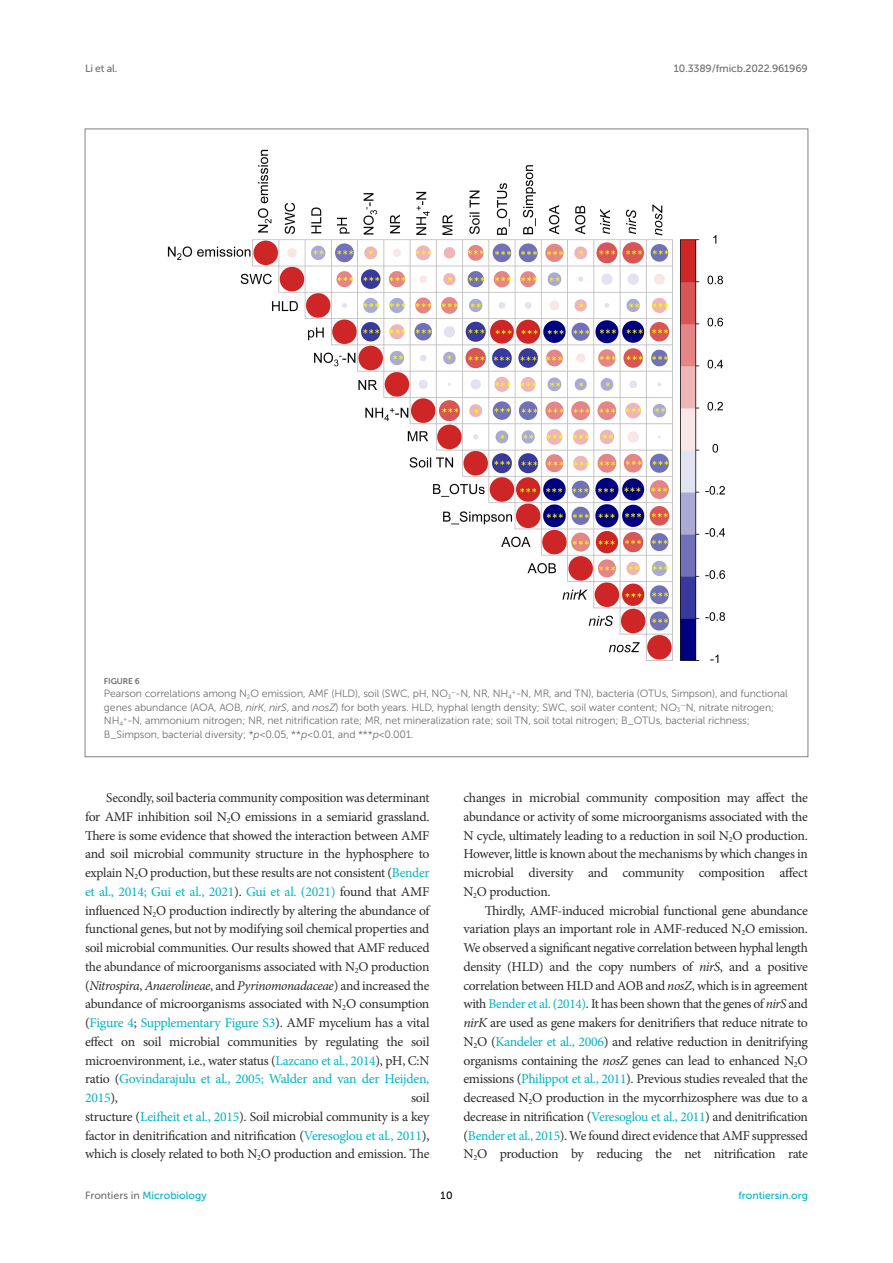
<style>
.page{position:relative;width:893px;height:1263px;background:#fff}
.page>*{position:absolute;margin:0;border:0;box-sizing:border-box;transform-origin:0 0}
.TEXT{font:13.5px/18.8px "Minion Pro";letter-spacing:-.025em;color:#2b2b2a;text-align:justify}
.FIG_LEG{font:10.5px/13.5px "Museo Sans 300";letter-spacing:-.01em;color:#706f70}
.t1{font:10.5px "Museo Sans 500";color:#00b4c4}
.t2{font:10.5px "Museo Sans 500";letter-spacing:-.015em;color:#706f70}
.t3{font:10.5px "Museo Sans 500";color:#000}
.FIG_HD{font:8.25px "Museo Sans 700";letter-spacing:-.01em;color:#706f70}
.s1{font-style:italic}
.s2{color:#00b4c4}
.s3{color:#706f70}
</style>
<div class="page">
<img style="left:167px;top:149px;width:559px;height:514px">
<p class="t2" style="left:85px;top:63px;width:34px">Li et al.</p>
<p class="t2" style="left:674px;top:63px;width:135px">10.3389/fmicb.2022.961969</p>
<p class="FIG_HD" style="left:104px;top:676px;width:37px">FIGURE 6</p>
<p class="FIG_LEG" style="left:104px;top:687px;width:685px">Pearson correlations among N<sub>2</sub>O emission, AMF (HLD), soil (SWC, pH, NO<sub>3</sub><sup>−</sup>-N, NR, NH<sub>4</sub><sup>+</sup>-N, MR, and TN), bacteria (OTUs, Simpson), and functional genes abundance (AOA, AOB, <span class="s1">nirK</span>, <span class="s1">nirS</span>, and <span class="s1">nosZ</span>) for both years. HLD, hyphal length density; SWC, soil water content; NO<sub>3</sub><sup>—</sup>N, nitrate nitrogen; NH<sub>4</sub><sup>+</sup>-N, ammonium nitrogen; NR, net nitrification rate; MR, net mineralization rate; soil TN, soil total nitrogen; B_OTUs, bacterial richness; B_Simpson, bacterial diversity; *<span class="s1">p</span> &lt; 0.05, **<span class="s1">p</span> &lt; 0.01, and ***<span class="s1">p</span> &lt; 0.001.</p>
<p class="TEXT" style="left:85px;top:788px;width:346px;text-indent:21px">Secondly, soil bacteria community composition was determinant for AMF inhibition soil N<sub>2</sub>O emissions in a semiarid grassland.<br>There is some evidence that showed the interaction between AMF and soil microbial community structure in the hyphosphere to explain N<sub>2</sub>O production, but these results are not consistent (<span class="s2">Bender et al., 2014; Gui et al., 2021</span>). <span class="s2">Gui et al. (2021)</span> found that AMF influenced N<sub>2</sub>O production indirectly by altering the abundance of functional genes, but not by modifying soil chemical properties and soil microbial communities. Our results showed that AMF reduced the abundance of microorganisms associated with N<sub>2</sub>O production (<span class="s1">Nitrospira</span>, <span class="s1">Anaerolineae</span>, and <span class="s1">Pyrinomonadaceae</span>) and increased the abundance of microorganisms associated with N<sub>2</sub>O consumption (<span class="s2">Figure 4</span>; <span class="s2">Supplementary Figure S3</span>). AMF mycelium has a vital effect on soil microbial communities by regulating the soil microenvironment, i.e., water status (<span class="s2">Lazcano et al., 2014</span>), pH, C:N ratio (<span class="s2">Govindarajulu et al., 2005; Walder and van der Heijden, 2015</span>),</p>
<p class="TEXT" style="left:85px;top:1088px;width:346px;text-indent:326px">soil structure (<span class="s2">Leifheit et al., 2015</span>). Soil microbial community is a key factor in denitrification and nitrification (<span class="s2">Veresoglou et al., 2011</span>), which is closely related to both N<sub>2</sub>O production and emission. The</p>
<p class="TEXT" style="left:463px;top:788px;width:346px">changes in microbial community composition may affect the abundance or activity of some microorganisms associated with the N cycle, ultimately leading to a reduction in soil N<sub>2</sub>O production.<br>However, little is known about the mechanisms by which changes in microbial diversity and community composition affect N<sub>2</sub>O production.</p>
<p class="TEXT" style="left:463px;top:901px;width:346px;text-indent:21px">Thirdly, AMF-induced microbial functional gene abundance variation plays an important role in AMF-reduced N<sub>2</sub>O emission.<br>We observed a significant negative correlation between hyphal length density (HLD) and the copy numbers of <span class="s1">nirS</span>, and a positive correlation between HLD and AOB and <span class="s1">nosZ</span>, which is in agreement with <span class="s2">Bender et al. (2014)</span>. It has been shown that the genes of <span class="s1">nirS</span> and <span class="s1">nirK</span> are used as gene makers for denitrifiers that reduce nitrate to N<sub>2</sub>O (<span class="s2">Kandeler et al., 2006</span>) and relative reduction in denitrifying organisms containing the <span class="s1">nosZ</span> genes can lead to enhanced N<sub>2</sub>O emissions (<span class="s2">Philippot et al., 2011</span>). Previous studies revealed that the decreased N<sub>2</sub>O production in the mycorrhizosphere was due to a decrease in nitrification (<span class="s2">Veresoglou et al., 2011</span>) and denitrification (<span class="s2">Bender et al., 2015</span>). We found direct evidence that AMF suppressed N<sub>2</sub>O production by reducing the net nitrification rate</p>
<p class="t1" style="left:85px;top:1190px;width:123px"><span class="s3">Frontiers in</span> Microbiology</p>
<p class="t3" style="left:440px;top:1190px;width:14px">10</p>
<p class="t1" style="left:738px;top:1190px;width:71px">frontiersin.org</p>
</div>
